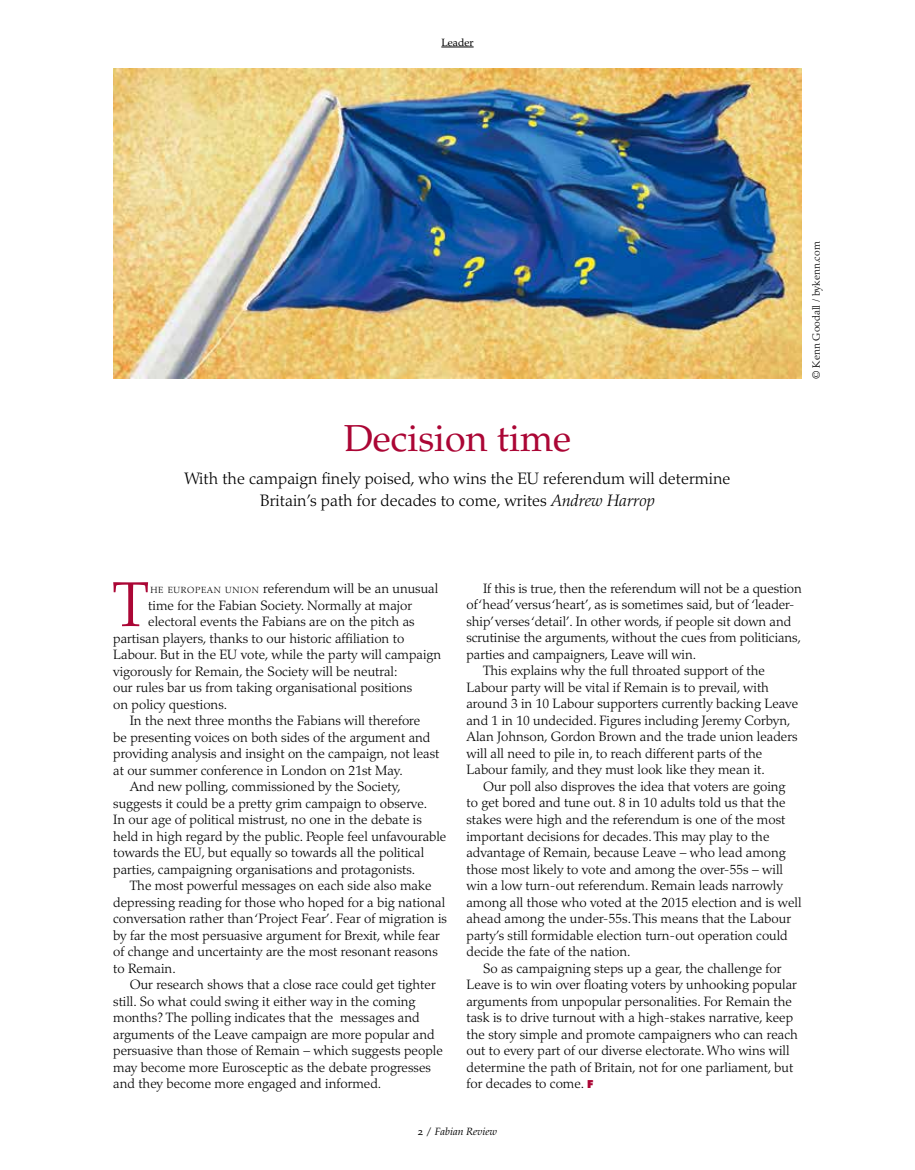
<style>
.page{position:relative;width:915px;height:1170px;background:#fff}
.page>*{position:absolute;margin:0;border:0;box-sizing:border-box;transform-origin:0 0}
.t1{font:300 63.3px "Palatino LT Std";color:#ab0635}
.t2{font:37.5px "Palatino LT Std";color:#ab0635}
.t3{font:300 16.5px/22.5px "Palatino LT Std";color:#000;text-align:center}
.t4{font:300 13.5px "Palatino LT Std";color:#000}
.t5{font:300 10.5px "Palatino LT Std";color:#000}
.t6{font:italic 10.5px "Palatino LT Std";color:#000}
.t7{font:10.5px "Palatino LT Std";color:#000}
.s1{font-style:italic}
.s2{font-size:8.85px}
.s3{font-family:"Futura Std";font-weight:800;font-size:10.5px;color:#ab0635}
.s4{font-style:normal}
</style>
<div class="page">
<hr style="left:441px;top:47px;width:32px;height:1px;background:#000">
<img style="left:113px;top:68px;width:688px;height:310px">
<p class="t7" style="left:441px;top:36px;width:34px">Leader</p>
<h2 class="t2" style="left:343px;top:416px;width:229px">Decision time</h2>
<p class="t3" style="left:184px;top:467px;width:547px">With the campaign finely poised, who wins the EU referendum will determine<br>Britain’s path for decades to come, writes <span class="s1">Andrew Harrop</span></p>
<p class="t5" style="left:810px;top:378px;width:139px;rotate:-90deg">© Kenn Goodall / bykenn.com</p>
<h1 class="t1" style="left:113px;top:568px;width:37px">T</h1>
<p class="t4" style="left:150px;top:580px;width:289px"><span class="s2">HE EUROPEAN UNION</span> referendum will be an unusual</p>
<p class="t4" style="left:148px;top:597px;width:265px">time for the Fabian Society. Normally at major</p>
<p class="t4" style="left:148px;top:613px;width:268px">electoral events the Fabians are on the pitch as</p>
<p class="t4" style="left:113px;top:630px;width:292px">partisan players, thanks to our historic affiliation to</p>
<p class="t4" style="left:113px;top:646px;width:329px">Labour. But in the EU vote, while the party will campaign</p>
<p class="t4" style="left:113px;top:663px;width:285px">vigorously for Remain, the Society will be neutral:</p>
<p class="t4" style="left:113px;top:679px;width:300px">our rules bar us from taking organisational positions</p>
<p class="t4" style="left:113px;top:696px;width:115px">on policy questions.</p>
<p class="t4" style="left:130px;top:712px;width:292px">In the next three months the Fabians will therefore</p>
<p class="t4" style="left:113px;top:729px;width:318px">be presenting voices on both sides of the argument and</p>
<p class="t4" style="left:113px;top:745px;width:327px">providing analysis and insight on the campaign, not least</p>
<p class="t4" style="left:113px;top:762px;width:291px">at our summer conference in London on 21st May.</p>
<p class="t4" style="left:130px;top:778px;width:273px">And new polling, commissioned by the Society,</p>
<p class="t4" style="left:113px;top:795px;width:315px">suggests it could be a pretty grim campaign to observe.</p>
<p class="t4" style="left:113px;top:811px;width:310px">In our age of political mistrust, no one in the debate is</p>
<p class="t4" style="left:113px;top:828px;width:334px">held in high regard by the public. People feel unfavourable</p>
<p class="t4" style="left:113px;top:844px;width:312px">towards the EU, but equally so towards all the political</p>
<p class="t4" style="left:113px;top:861px;width:303px">parties, campaigning organisations and protagonists.</p>
<p class="t4" style="left:130px;top:877px;width:303px">The most powerful messages on each side also make</p>
<p class="t4" style="left:113px;top:894px;width:333px">depressing reading for those who hoped for a big national</p>
<p class="t4" style="left:113px;top:910px;width:335px">conversation rather than ‘Project Fear’. Fear of migration is</p>
<p class="t4" style="left:113px;top:927px;width:328px">by far the most persuasive argument for Brexit, while fear</p>
<p class="t4" style="left:113px;top:943px;width:326px">of change and uncertainty are the most resonant reasons</p>
<p class="t4" style="left:113px;top:960px;width:64px">to Remain.</p>
<p class="t4" style="left:130px;top:976px;width:307px">Our research shows that a close race could get tighter</p>
<p class="t4" style="left:113px;top:993px;width:304px">still. So what could swing it either way in the coming</p>
<p class="t4" style="left:113px;top:1009px;width:308px">months? The polling indicates that the messages and</p>
<p class="t4" style="left:113px;top:1026px;width:323px">arguments of the Leave campaign are more popular and</p>
<p class="t4" style="left:113px;top:1042px;width:331px">persuasive than those of Remain – which suggests people</p>
<p class="t4" style="left:113px;top:1059px;width:319px">may become more Eurosceptic as the debate progresses</p>
<p class="t4" style="left:113px;top:1075px;width:269px">and they become more engaged and informed.</p>
<p class="t4" style="left:483px;top:580px;width:320px">If this is true, then the referendum will not be a question</p>
<p class="t4" style="left:466px;top:597px;width:329px">of ‘head’ versus ‘heart’, as is sometimes said, but of ‘leader-</p>
<p class="t4" style="left:466px;top:613px;width:326px">ship’ verses ‘detail’. In other words, if people sit down and</p>
<p class="t4" style="left:466px;top:630px;width:336px">scrutinise the arguments, without the cues from politicians,</p>
<p class="t4" style="left:466px;top:646px;width:231px">parties and campaigners, Leave will win.</p>
<p class="t4" style="left:483px;top:663px;width:283px">This explains why the full throated support of the</p>
<p class="t4" style="left:466px;top:679px;width:304px">Labour party will be vital if Remain is to prevail, with</p>
<p class="t4" style="left:466px;top:696px;width:333px">around 3 in 10 Labour supporters currently backing Leave</p>
<p class="t4" style="left:466px;top:712px;width:325px">and 1 in 10 undecided. Figures including Jeremy Corbyn,</p>
<p class="t4" style="left:466px;top:729px;width:332px">Alan Johnson, Gordon Brown and the trade union leaders</p>
<p class="t4" style="left:466px;top:745px;width:297px">will all need to pile in, to reach different parts of the</p>
<p class="t4" style="left:466px;top:762px;width:300px">Labour family, and they must look like they mean it.</p>
<p class="t4" style="left:483px;top:778px;width:304px">Our poll also disproves the idea that voters are going</p>
<p class="t4" style="left:466px;top:795px;width:320px">to get bored and tune out. 8 in 10 adults told us that the</p>
<p class="t4" style="left:466px;top:811px;width:320px">stakes were high and the referendum is one of the most</p>
<p class="t4" style="left:466px;top:828px;width:304px">important decisions for decades. This may play to the</p>
<p class="t4" style="left:466px;top:844px;width:321px">advantage of Remain, because Leave – who lead among</p>
<p class="t4" style="left:466px;top:861px;width:318px">those most likely to vote and among the over-55s – will</p>
<p class="t4" style="left:466px;top:877px;width:318px">win a low turn-out referendum. Remain leads narrowly</p>
<p class="t4" style="left:466px;top:894px;width:336px">among all those who voted at the 2015 election and is well</p>
<p class="t4" style="left:466px;top:910px;width:326px">ahead among the under-55s. This means that the Labour</p>
<p class="t4" style="left:466px;top:927px;width:323px">party’s still formidable election turn-out operation could</p>
<p class="t4" style="left:466px;top:943px;width:165px">decide the fate of the nation.</p>
<p class="t4" style="left:483px;top:960px;width:300px">So as campaigning steps up a gear, the challenge for</p>
<p class="t4" style="left:466px;top:976px;width:332px">Leave is to win over floating voters by unhooking popular</p>
<p class="t4" style="left:466px;top:993px;width:327px">arguments from unpopular personalities. For Remain the</p>
<p class="t4" style="left:466px;top:1009px;width:328px">task is to drive turnout with a high-stakes narrative, keep</p>
<p class="t4" style="left:466px;top:1026px;width:333px">the story simple and promote campaigners who can reach</p>
<p class="t4" style="left:466px;top:1042px;width:324px">out to every part of our diverse electorate. Who wins will</p>
<p class="t4" style="left:466px;top:1059px;width:328px">determine the path of Britain, not for one parliament, but</p>
<p class="t4" style="left:466px;top:1075px;width:128px">for decades to come. <span class="s3">F</span></p>
<p class="t6" style="left:417px;top:1125px;width:81px"><span class="s4">2 /</span> Fabian Review</p>
</div>
